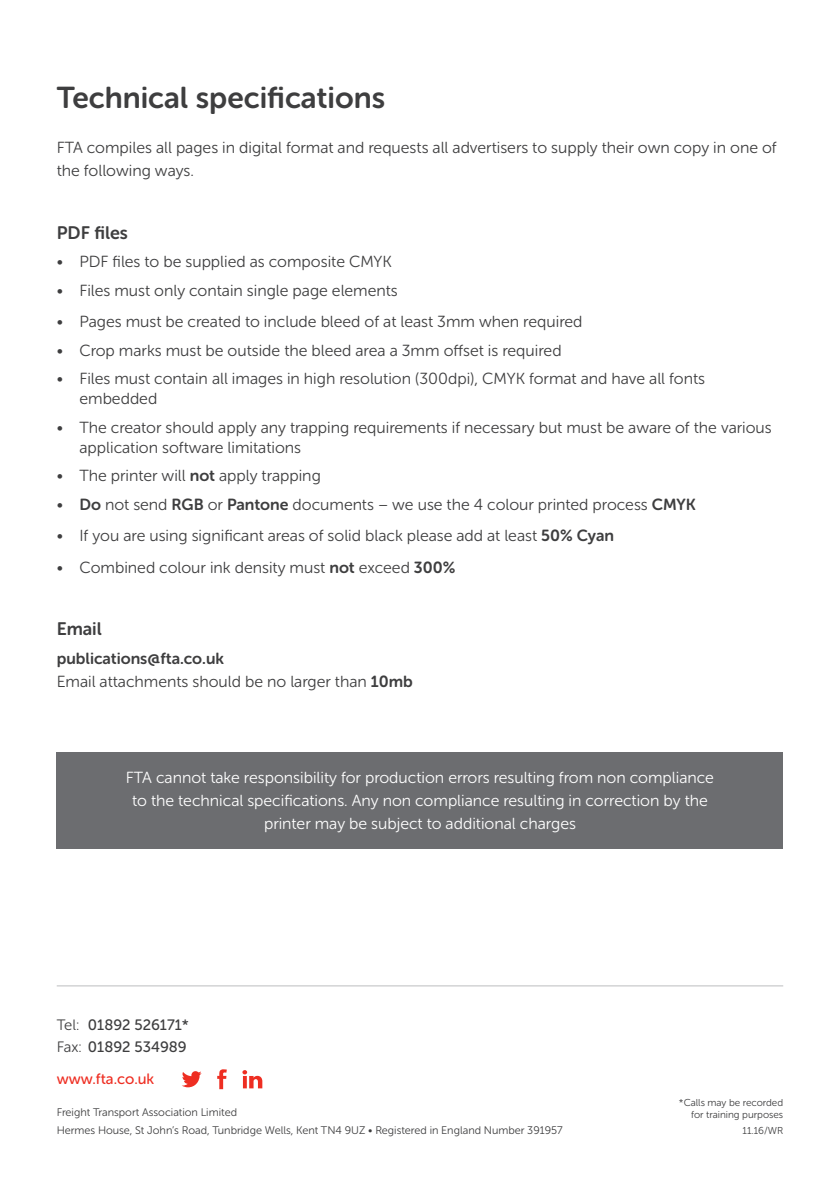
<style>
.page{position:relative;width:840px;height:1191px;background:#fff}
.page>*{position:absolute;margin:0;border:0;box-sizing:border-box;transform-origin:0 0}
.AHead{font:30px "Museo Sans Rounded 700";color:#3e3e3f}
.BHead{font:18px "Museo Sans Rounded 700";color:#3e3e3f}
.BodyText{font:16px/23px "Museo Sans Rounded 300";color:#3e3e3f}
.BodyText-2{font:16px/23px "Museo Sans Rounded 300";color:#fff;text-align:center}
.t1{font:15px "Museo Sans Rounded 500";color:#3e3e3f}
.t2{font:15px "Museo Sans Rounded 500";color:#ee2e22}
.t3{font:11px/18px "Museo Sans Rounded 300";color:#3e3e3f}
.t4{font:10px "Museo Sans Rounded 300";color:#3e3e3f}
.s1{font-family:"Museo Sans Rounded 700"}
.s2{font-family:"Museo Sans Rounded 300"}
</style>
<div class="page">
<svg style="left:182px;top:1071px;width:19px;height:16px"></svg>
<svg style="left:217px;top:1069px;width:10px;height:20px"></svg>
<svg style="left:242px;top:1070px;width:20px;height:18px"></svg>
<hr style="left:57px;top:985px;width:725px;height:1px;background:#bcbdc0">
<div style="left:57px;top:752px;width:725px;height:96px;background:#6c6d70"></div>
<p class="AHead" style="left:57px;top:80px;width:329px">Technical specifications</p>
<p class="BodyText" style="left:57px;top:136px;width:721px">FTA compiles all pages in digital format and requests all advertisers to supply their own copy in one of the following ways.</p>
<p class="BHead" style="left:57px;top:222px;width:73px">PDF files</p>
<p class="BodyText" style="left:57px;top:250px;width:336px">• PDF files to be supplied as composite CMYK</p>
<p class="BodyText" style="left:57px;top:279px;width:342px">• Files must only contain single page elements</p>
<p class="BodyText" style="left:57px;top:310px;width:527px">• Pages must be created to include bleed of at least 3mm when required</p>
<p class="BodyText" style="left:57px;top:339px;width:506px">• Crop marks must be outside the bleed area a 3mm offset is required</p>
<p class="BodyText" style="left:79px;top:369px;width:626px;line-height:20px;text-indent:-23px">• Files must contain all images in high resolution (300dpi), CMYK format and have all fonts embedded</p>
<p class="BodyText" style="left:79px;top:417px;width:693px;line-height:20px;text-indent:-23px">• The creator should apply any trapping requirements if necessary but must be aware of the various application software limitations</p>
<p class="BodyText" style="left:57px;top:464px;width:265px">• The printer will <span class="s1">not</span> apply trapping</p>
<p class="BodyText" style="left:57px;top:493px;width:640px">• <span class="s1">Do</span> not send <span class="s1">RGB</span> or <span class="s1">Pantone</span> documents – we use the 4 colour printed process <span class="s1">CMYK</span></p>
<p class="BodyText" style="left:57px;top:524px;width:558px">• If you are using significant areas of solid black please add at least <span class="s1">50% Cyan</span></p>
<p class="BodyText" style="left:57px;top:556px;width:400px">• Combined colour ink density must <span class="s1">not</span> exceed <span class="s1">300%</span></p>
<p class="BHead" style="left:57px;top:619px;width:47px">Email</p>
<p class="BodyText" style="left:57px;top:647px;width:357px"><span class="s1">publications@fta.co.uk<br></span>Email attachments should be no larger than <span class="s1">10mb</span></p>
<p class="BodyText-2" style="left:126px;top:766px;width:589px">FTA cannot take responsibility for production errors resulting from non compliance to the technical specifications. Any non compliance resulting in correction by the printer may be subject to additional charges</p>
<p class="t1" style="left:57px;top:1016px;width:133px"><span class="s2">Tel:</span> 01892 526171*</p>
<p class="t1" style="left:57px;top:1038px;width:131px"><span class="s2">Fax:</span> 01892 534989</p>
<p class="t2" style="left:57px;top:1070px;width:99px">www.fta.co.uk</p>
<p class="t3" style="left:57px;top:1103px;width:507px">Freight Transport Association Limited<br>Hermes House, St John’s Road, Tunbridge Wells, Kent TN4 9UZ • Registered in England Number 391957</p>
<p class="t4" style="left:678px;top:1097px;width:106px">*Calls may be recorded</p>
<p class="t4" style="left:690px;top:1109px;width:93px">for training purposes</p>
<p class="t4" style="left:742px;top:1125px;width:42px">11.16/WR</p>
</div>
